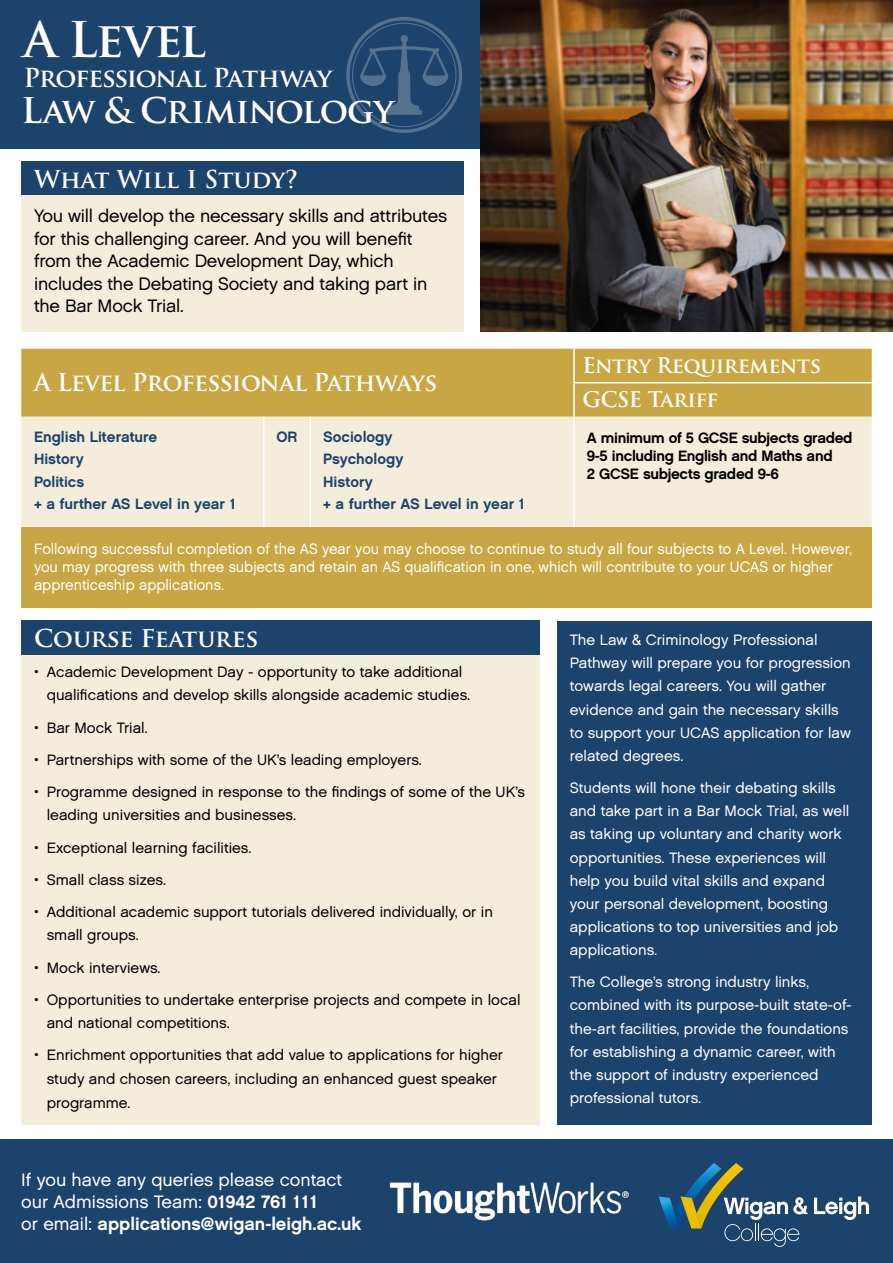
<style>
.page{position:relative;width:893px;height:1263px;background:#fff}
.page>*{position:absolute;margin:0;border:0;box-sizing:border-box;transform-origin:0 0}
.t1{font:700 48px "Trajan Pro";letter-spacing:-.015em;color:#fff}
.t2{font:700 34.5px "Trajan Pro";letter-spacing:-.03em;color:#fff}
.t3{font:700 25.5px "Trajan Pro";letter-spacing:-.045em;color:#fff}
.t4{font:700 24px "Trajan Pro";letter-spacing:-.02em;color:#fff}
.t5{font:700 24px "Trajan Pro";color:#fff}
.t6{font:700 21px/34.5px "Trajan Pro";letter-spacing:-.02em;color:#fff}
.t7{font:18px/22.5px "Chalet London Nineteen Sixty";letter-spacing:-.01em;color:#020203}
.t8{font:18px/21.6px "Chalet London Nineteen Sixty";color:#fff}
.t9{font:18px "Chalet New York Nineteen Sixty";color:#fff}
.t10{font:15px/23.2px "Chalet London Nineteen Sixty";color:#fff}
.t11{font:15px/23.7px "Chalet London Nineteen Sixty";color:#000}
.t12{font:15px/22.5px "Chalet New York Nineteen Sixty";color:#1c436c}
.t13{font:15px/18px "Chalet New York Nineteen Sixty";letter-spacing:-.02em;color:#000}
.s1{font-family:"Chalet New York Nineteen Sixty"}
.s2{font-family:"Chalet London Nineteen Sixty"}
</style>
<div class="page">
<div style="left:0;top:0;width:480px;height:149px;background:#1c436c"></div>
<div style="left:557px;top:621px;width:315px;height:504px;background:#1c436c"></div>
<div style="left:21px;top:162px;width:442px;height:34px;background:#1c436c"></div>
<div style="left:21px;top:196px;width:442px;height:136px;background:#f4eddc"></div>
<div style="left:21px;top:653px;width:519px;height:472px;background:#f4eddc"></div>
<div style="left:21px;top:621px;width:519px;height:34px;background:#1c436c"></div>
<div style="left:346px;top:17px;width:116px;height:116px;border:3px solid #fff;border-radius:50%"></div>
<svg style="left:360px;top:35px;width:88px;height:80px"></svg>
<div style="left:21px;top:349px;width:851px;height:68px;background:#c8a643"></div>
<div style="left:21px;top:417px;width:851px;height:110px;background:#f4eddc"></div>
<div style="left:21px;top:527px;width:851px;height:81px;background:#c8a643"></div>
<hr style="left:573px;top:349px;width:2px;height:33px;background:#fff">
<hr style="left:573px;top:383px;width:2px;height:34px;background:#fff">
<hr style="left:263px;top:417px;width:1px;height:110px;background:#fff">
<hr style="left:310px;top:417px;width:1px;height:110px;background:#fff">
<hr style="left:573px;top:417px;width:2px;height:110px;background:#fff">
<hr style="left:573px;top:382px;width:299px;height:1px;background:#fff">
<img style="left:480px;top:0;width:413px;height:332px">
<div style="left:0;top:1140px;width:893px;height:123px;background:#1c436c"></div>
<svg style="left:814px;top:1196px;width:55px;height:24px"></svg>
<svg style="left:658px;top:1163px;width:150px;height:84px"></svg>
<img style="left:389px;top:1182px;width:240px;height:39px">
<h1 class="t1" style="left:23px;top:10px;width:184px">A Level</h1>
<h3 class="t3" style="left:23px;top:62px;width:310px">Professional Pathway</h3>
<h2 class="t2" style="left:21px;top:89px;width:374px">Law &amp; Criminology</h2>
<h3 class="t5" style="left:34px;top:164px;width:266px">What Will I Study?</h3>
<p class="t7" style="left:34px;top:204px;width:415px">You will develop the necessary skills and attributes for this challenging career. And you will benefit from the Academic Development Day, which includes the Debating Society and taking part in the Bar Mock Trial.</p>
<h3 class="t4" style="left:34px;top:367px;width:405px">A Level Professional Pathways</h3>
<h3 class="t6" style="left:583px;top:348px;width:240px">Entry Requirements<br>GCSE Tariff</h3>
<p class="t12" style="left:34px;top:425px;width:203px">English Literature<br>History<br>Politics<br>+ a further AS Level in year 1</p>
<p class="t12" style="left:276px;top:425px;width:23px">OR</p>
<p class="t12" style="left:323px;top:425px;width:203px">Sociology<br>Psychology<br>History<br>+ a further AS Level in year 1</p>
<p class="t13" style="left:587px;top:429px;width:267px">A minimum of 5 GCSE subjects graded<br>9-5 including English and Maths and<br>2 GCSE subjects graded 9-6</p>
<p class="t10" style="left:34px;top:539px;width:819px;line-height:18px">Following successful completion of the AS year you may choose to continue to study all four subjects to A Level. However, you may progress with three subjects and retain an AS qualification in one, which will contribute to your UCAS or higher apprenticeship applications.</p>
<h3 class="t4" style="left:34px;top:623px;width:226px">Course Features</h3>
<p class="t11" style="left:47px;top:660px;width:425px;text-indent:-13px">• Academic Development Day - opportunity to take additional qualifications and develop skills alongside academic studies.</p>
<p class="t11" style="left:34px;top:715px;width:115px">• Bar Mock Trial.</p>
<p class="t11" style="left:34px;top:747px;width:389px">• Partnerships with some of the UK’s leading employers.</p>
<p class="t11" style="left:47px;top:780px;width:480px;text-indent:-13px">• Programme designed in response to the findings of some of the UK’s leading universities and businesses.</p>
<p class="t11" style="left:34px;top:835px;width:219px">• Exceptional learning facilities.</p>
<p class="t11" style="left:34px;top:867px;width:134px">• Small class sizes.</p>
<p class="t11" style="left:47px;top:900px;width:448px;text-indent:-13px">• Additional academic support tutorials delivered individually, or in small groups.</p>
<p class="t11" style="left:34px;top:955px;width:128px">• Mock interviews.</p>
<p class="t11" style="left:47px;top:987px;width:475px;text-indent:-13px">• Opportunities to undertake enterprise projects and compete in local and national competitions.</p>
<p class="t11" style="left:47px;top:1043px;width:458px;text-indent:-13px">• Enrichment opportunities that add value to applications for higher study and chosen careers, including an enhanced guest speaker programme.</p>
<p class="t8" style="left:21px;top:1169px;width:322px">If you have any queries please contact our Admissions Team: <span class="s1">01942 761 111</span></p>
<p class="t9" style="left:21px;top:1212px;width:342px"><span class="s2">or email:</span> applications@wigan-leigh.ac.uk</p>
<p class="t10" style="left:570px;top:628px;width:283px">The Law &amp; Criminology Professional Pathway will prepare you for progression towards legal careers. You will gather evidence and gain the necessary skills to support your UCAS application for law related degrees.</p>
<p class="t10" style="left:570px;top:776px;width:281px">Students will hone their debating skills and take part in a Bar Mock Trial, as well as taking up voluntary and charity work opportunities. These experiences will help you build vital skills and expand your personal development, boosting applications to top universities and job applications.</p>
<p class="t10" style="left:570px;top:970px;width:283px">The College’s strong industry links, combined with its purpose-built state-of&shy;the-art facilities, provide the foundations for establishing a dynamic career, with the support of industry experienced professional tutors.</p>
</div>
